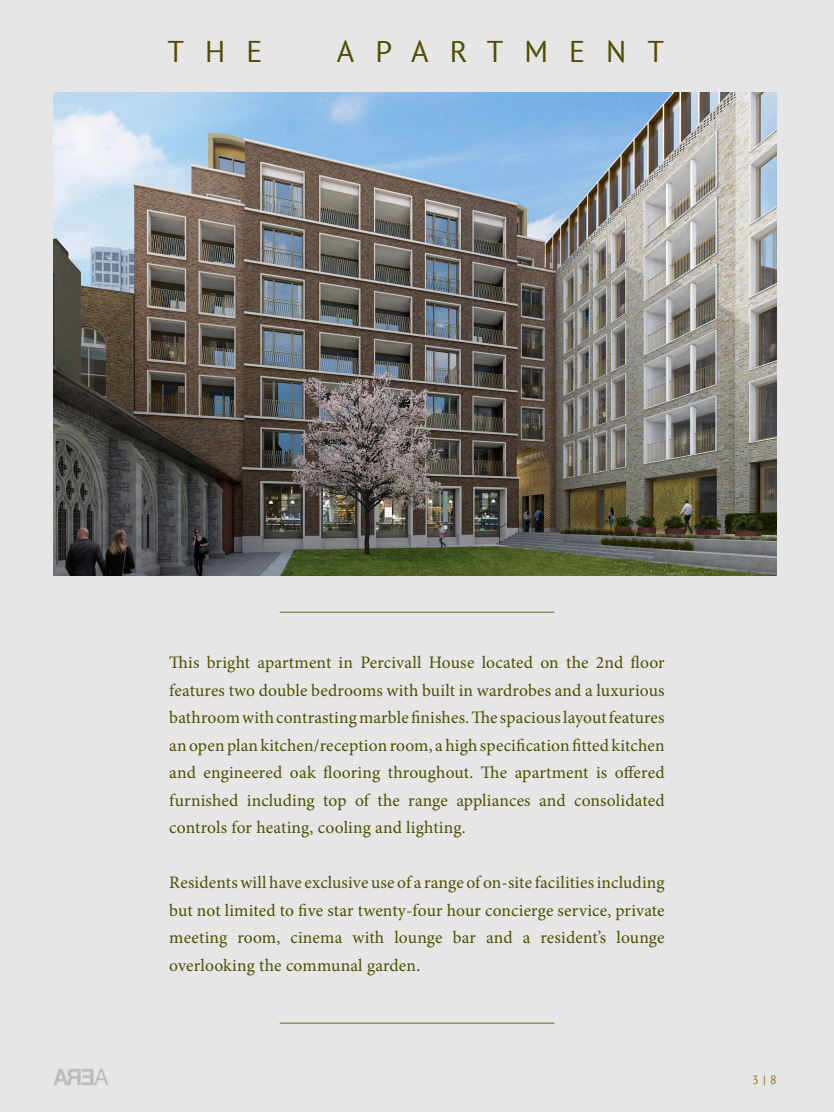
<style>
.page{position:relative;width:834px;height:1112px;background:#e6e6e6}
.page>*{position:absolute;margin:0;border:0;box-sizing:border-box;transform-origin:0 0}
.t1{font:30px "PT Sans";letter-spacing:.7em;color:#504d00}
.t2{font:17.5px/27.5px "Minion Pro";letter-spacing:.01em;color:#504d00;text-align:justify}
.t3{font:12px "PT Sans";color:#977614}
</style>
<div class="page">
<img style="left:54px;top:1069px;width:55px;height:16px">
<img style="left:54px;top:92px;width:723px;height:484px">
<hr style="left:280px;top:612px;width:274px;height:1px;background:#6b6320">
<hr style="left:280px;top:1023px;width:274px;height:1px;background:#6b6320">
<p class="t1" style="left:168px;top:33px;width:96px">THE</p>
<p class="t1" style="left:337px;top:33px;width:329px">APARTMENT</p>
<p class="t2" style="left:169px;top:649px;width:497px">This bright apartment in Percivall House located on the 2nd floor features two double bedrooms with built in wardrobes and a luxurious bathroom with contrasting marble finishes. The spacious layout features an open plan kitchen/reception room, a high specification fitted kitchen and engineered oak flooring throughout. The apartment is offered furnished including top of the range appliances and consolidated controls for heating, cooling and lighting.</p>
<p class="t2" style="left:169px;top:869px;width:497px">Residents will have exclusive use of a range of on-site facilities including but not limited to five star twenty-four hour concierge service, private meeting room, cinema with lounge bar and a resident’s lounge overlooking the communal garden.</p>
<p class="t3" style="left:752px;top:1072px;width:26px">3 | 8</p>
</div>
